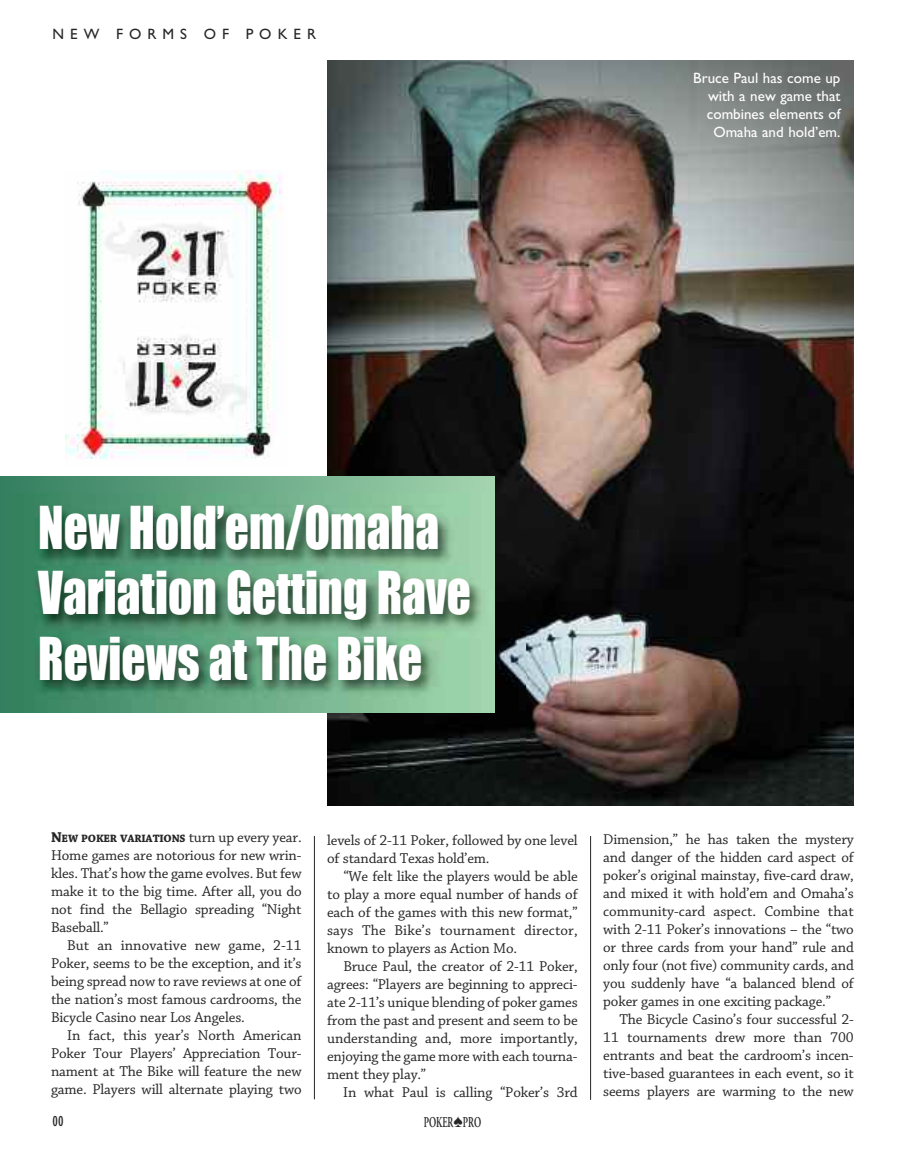
<style>
.page{position:relative;width:905px;height:1175px;background:#fff}
.page>*{position:absolute;margin:0;border:0;box-sizing:border-box;transform-origin:0 0}
.t1{font:54.3px/65.1px "Impact";color:#fff;scale:.87 1}
.t2{font:15px/18px "Chaparral Pro";letter-spacing:-.01em;color:#272627;text-align:justify}
.t3{font:15px/18px "Gill Sans Std";color:#fff;text-align:right}
.t4{font:15px "Gill Sans Std";letter-spacing:.4em;color:#272627}
.t5{font:600 15px "Adobe Garamond Pro";color:#272627;scale:.6 1}
.t6{font:condensed 15px "Gill Sans";color:#272627}
.t7{font:700 11.25px "Chaparral Pro";letter-spacing:-.015em;color:#272627}
.s1{font-size:15px}
.s2{font-weight:400;font-size:15px}
</style>
<div class="page">
<hr style="left:314px;top:836px;width:1px;height:263px;background:#272627">
<hr style="left:590px;top:836px;width:1px;height:263px;background:#272627">
<img style="left:327px;top:61px;width:526px;height:745px">
<div style="left:0;top:477px;width:494px;height:236px;background:linear-gradient(to right,#337f5f,#a4d5af)"></div>
<img style="left:12px;top:494px;width:513px;height:286px">
<img style="left:66px;top:171px;width:216px;height:288px">
<p class="t4" style="left:53px;top:28px;width:265px">NEW FORMS OF POKER</p>
<p class="t3" style="left:693px;top:71px;width:149px">Bruce Paul has come up with a new game that combines elements of<br>Omaha and hold’em.</p>
<h1 class="t1" style="left:38px;top:495px;width:499px">New Hold’em/Omaha<br>Variation Getting Rave<br>Reviews at The Bike</h1>
<p class="t7" style="left:51px;top:833px;width:252px"><span class="s1">N</span>EW POKER VARIATIONS <span class="s2">turn up every year.</span></p>
<p class="t2" style="left:51px;top:847px;width:252px">Home games are notorious for new wrin&shy;kles. That’s how the game evolves. But few make it to the big time. After all, you do not find the Bellagio spreading “Night Baseball.”</p>
<p class="t2" style="left:51px;top:937px;width:252px;text-indent:16px">But an innovative new game, 2-11<br>Poker, seems to be the exception, and it’s being spread now to rave reviews at one of the nation’s most famous cardrooms, the Bicycle Casino near Los Angeles.</p>
<p class="t2" style="left:51px;top:1027px;width:252px;text-indent:16px">In fact, this year’s North American Poker Tour Players’ Appreciation Tour&shy;nament at The Bike will feature the new game. Players will alternate playing two</p>
<p class="t2" style="left:327px;top:832px;width:252px">levels of 2-11 Poker, followed by one level of standard Texas hold’em.</p>
<p class="t2" style="left:327px;top:868px;width:252px;text-indent:16px">“We felt like the players would be able to play a more equal number of hands of each of the games with this new format,” says The Bike’s tournament director, known to players as Action Mo.</p>
<p class="t2" style="left:327px;top:958px;width:252px;text-indent:16px">Bruce Paul, the creator of 2-11 Poker, agrees: “Players are beginning to appreci&shy;ate 2-11’s unique blending of poker games from the past and present and seem to be understanding and, more importantly, enjoying the game more with each tourna&shy;ment they play.”</p>
<p class="t2" style="left:343px;top:1084px;width:236px">In what Paul is calling “Poker’s 3rd</p>
<p class="t6" style="left:53px;top:1115px;width:12px">00</p>
<p class="t5" style="left:424px;top:1115px;width:97px">POKER♠PRO</p>
<p class="t2" style="left:603px;top:831px;width:252px">Dimension,” he has taken the mystery and danger of the hidden card aspect of poker’s original mainstay, five-card draw, and mixed it with hold’em and Omaha’s community-card aspect. Combine that with 2-11 Poker’s innovations – the “two or three cards from your hand” rule and only four (not five) community cards, and you suddenly have “a balanced blend of poker games in one exciting package.”</p>
<p class="t2" style="left:603px;top:1011px;width:252px;text-indent:16px">The Bicycle Casino’s four successful 2- 11 tournaments drew more than 700 entrants and beat the cardroom’s incen&shy;tive-based guarantees in each event, so it seems players are warming to the new</p>
</div>
